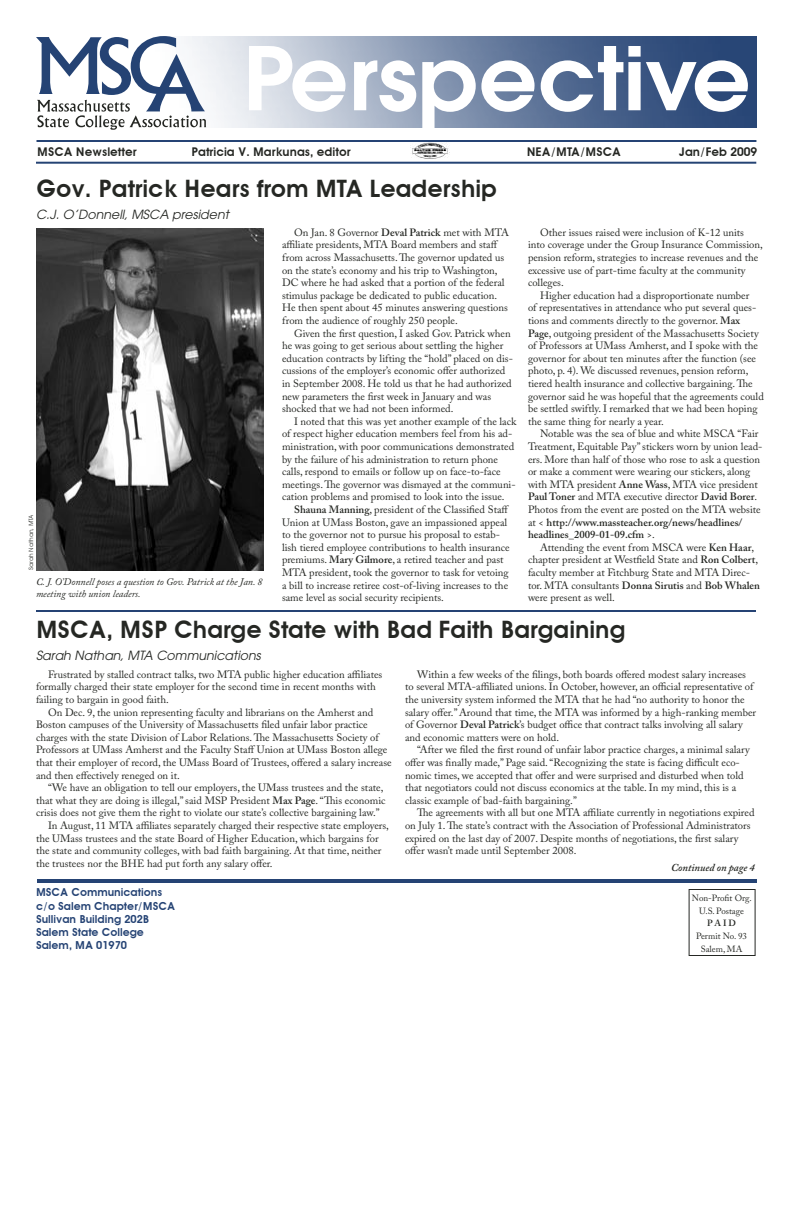
<style>
.page{position:relative;width:792px;height:1224px;background:#fff}
.page>*{position:absolute;margin:0;border:0;box-sizing:border-box;transform-origin:0 0}
.Headline{font:600 24px "Avant Garde";color:#252723}
.Headline-2{font:italic 12.6px "Avant Garde";color:#252723}
.Author{font:italic 12.6px "Avant Garde";color:#252723}
.t1{font:600 12px "Avant Garde";color:#252723}
.Subhead_2{font:600 11px/13.2px "Avant Garde";color:#254374}
.Body_text{font:10.6px/12.6px "Adobe Caslon Pro";color:#252723}
.Body_text-2{font:italic 600 10.6px "Adobe Caslon Pro";color:#252723}
.t2{font:italic 10px/12px "Adobe Caslon Pro";color:#252723}
.Body_text-3{font:9px "Adobe Caslon Pro";color:#252723}
.Body_text-4{font:600 9px "Adobe Caslon Pro";color:#252723}
.Subhead_2-2{font:6px "Avant Garde";color:#252723}
.s1{font-weight:600}
</style>
<div class="page">
<img style="left:206px;top:36px;width:550px;height:92px">
<div style="left:689px;top:889px;width:67px;height:67px;border:1px solid #252723"></div>
<svg style="left:36px;top:36px;width:170px;height:94px"></svg>
<hr style="left:37px;top:879px;width:720px;height:4px;background:#254374">
<hr style="left:36px;top:162px;width:720px;height:2px;background:#254374">
<img style="left:412px;top:143px;width:37px;height:16px">
<hr style="left:36px;top:140px;width:720px;height:2px;background:#254374">
<svg style="left:249px;top:46px;width:97px;height:66px"></svg>
<svg style="left:354px;top:60px;width:62px;height:52px"></svg>
<svg style="left:422px;top:60px;width:113px;height:68px"></svg>
<svg style="left:541px;top:46px;width:207px;height:66px"></svg>
<hr style="left:36px;top:610px;width:720px;height:2px;background:#254374">
<img style="left:36px;top:228px;width:228px;height:343px">
<p class="t1" style="left:37px;top:145px;width:101px">MSCA Newsletter</p>
<p class="t1" style="left:191px;top:145px;width:161px">Patricia V. Markunas, editor</p>
<p class="t1" style="left:527px;top:145px;width:96px">NEA/MTA/MSCA</p>
<p class="t1" style="left:679px;top:145px;width:79px">Jan/Feb 2009</p>
<p class="Headline" style="left:36px;top:175px;width:463px">Gov. Patrick Hears from MTA Leadership</p>
<p class="Author" style="left:36px;top:207px;width:194px">C.J. O’Donnell, MSCA president</p>
<p class="Subhead_2-2" style="left:27px;top:570px;width:57px;rotate:-90deg">Sarah Nathan, MTA</p>
<p class="t2" style="left:36px;top:576px;width:228px">C. J. O’Donnell poses a question to Gov. Patrick at the Jan. 8 meeting with union leaders.</p>
<p class="Body_text" style="left:282px;top:226px;width:228px;text-indent:12px">On Jan. 8 Governor <span class="s1">Deval Patrick</span> met with MTA affiliate presidents, MTA Board members and staff from across Massachusetts. The governor updated us on the state’s economy and his trip to Washington, DC where he had asked that a portion of the federal stimulus package be dedicated to public education.<br>He then spent about 45 minutes answering questions from the audience of roughly 250 people.</p>
<p class="Body_text" style="left:282px;top:327px;width:233px;text-indent:12px">Given the first question, I asked Gov. Patrick when he was going to get serious about settling the higher education contracts by lifting the “hold” placed on dis&shy;cussions of the employer’s economic offer authorized in September 2008. He told us that he had authorized new parameters the first week in January and was shocked that we had not been informed.</p>
<p class="Body_text" style="left:282px;top:415px;width:236px;text-indent:12px">I noted that this was yet another example of the lack of respect higher education members feel from his ad&shy;ministration, with poor communications demonstrated by the failure of his administration to return phone calls, respond to emails or follow up on face-to-face meetings. The governor was dismayed at the communi&shy;cation problems and promised to look into the issue.</p>
<p class="Body_text" style="left:282px;top:503px;width:229px;text-indent:12px"><span class="s1">Shauna Manning</span>, president of the Classified Staff Union at UMass Boston, gave an impassioned appeal to the governor not to pursue his proposal to estab&shy;lish tiered employee contributions to health insurance premiums. <span class="s1">Mary Gilmore</span>, a retired teacher and past MTA president, took the governor to task for vetoing a bill to increase retiree cost-of-living increases to the same level as social security recipients.</p>
<p class="Body_text" style="left:528px;top:226px;width:236px;text-indent:12px">Other issues raised were inclusion of K-12 units into coverage under the Group Insurance Commission, pension reform, strategies to increase revenues and the excessive use of part-time faculty at the community colleges.</p>
<p class="Body_text" style="left:528px;top:289px;width:237px;text-indent:12px">Higher education had a disproportionate number<br>of representatives in attendance who put several ques&shy;tions and comments directly to the governor. <span class="s1">Max Page</span>, outgoing president of the Massachusetts Society of Professors at UMass Amherst, and I spoke with the governor for about ten minutes after the function (see photo, p. 4). We discussed revenues, pension reform, tiered health insurance and collective bargaining. The governor said he was hopeful that the agreements could be settled swiftly. I remarked that we had been hoping the same thing for nearly a year.</p>
<p class="Body_text" style="left:528px;top:427px;width:236px;text-indent:12px">Notable was the sea of blue and white MSCA “Fair Treatment, Equitable Pay” stickers worn by union lead&shy;ers. More than half of those who rose to ask a question or make a comment were wearing our stickers, along with MTA president <span class="s1">Anne Wass</span>, MTA vice president <span class="s1">Paul Toner</span> and MTA executive director <span class="s1">David Borer</span>.<br>Photos from the event are posted on the MTA website at &lt; <span class="s1">http://www.massteacher.org/news/headlines/ headlines_2009-01-09.cfm</span> &gt;.</p>
<p class="Body_text" style="left:528px;top:541px;width:234px;text-indent:12px">Attending the event from MSCA were <span class="s1">Ken Haar</span>, chapter president at Westfield State and <span class="s1">Ron Colbert</span>, faculty member at Fitchburg State and MTA Direc&shy;tor. MTA consultants <span class="s1">Donna Sirutis</span> and <span class="s1">Bob Whalen </span>were present as well.</p>
<p class="Headline" style="left:36px;top:616px;width:591px">MSCA, MSP Charge State with Bad Faith Bargaining</p>
<p class="Headline-2" style="left:36px;top:648px;width:226px">Sarah Nathan, MTA Communications</p>
<p class="Body_text" style="left:405px;top:668px;width:353px;text-indent:12px">Within a few weeks of the filings, both boards offered modest salary increases to several MTA-affiliated unions. In October, however, an official representative of the university system informed the MTA that he had “no authority to honor the salary offer.” Around that time, the MTA was informed by a high-ranking member of Governor <span class="s1">Deval Patrick</span>’s budget office that contract talks involving all salary and economic matters were on hold.</p>
<p class="Body_text" style="left:405px;top:743px;width:346px;text-indent:12px">“After we filed the first round of unfair labor practice charges, a minimal salary offer was finally made,” Page said. “Recognizing the state is facing difficult eco&shy;nomic times, we accepted that offer and were surprised and disturbed when told that negotiators could not discuss economics at the table. In my mind, this is a classic example of bad-faith bargaining.”</p>
<p class="Body_text" style="left:405px;top:806px;width:351px;text-indent:12px">The agreements with all but one MTA affiliate currently in negotiations expired on July 1. The state’s contract with the Association of Professional Administrators expired on the last day of 2007. Despite months of negotiations, the first salary offer wasn’t made until September 2008.</p>
<p class="Body_text-2" style="left:671px;top:861px;width:85px">Continued on page 4</p>
<p class="Body_text" style="left:36px;top:668px;width:348px;text-indent:12px">Frustrated by stalled contract talks, two MTA public higher education affiliates formally charged their state employer for the second time in recent months with failing to bargain in good faith.</p>
<p class="Body_text" style="left:36px;top:706px;width:357px;text-indent:12px">On Dec. 9, the union representing faculty and librarians on the Amherst and Boston campuses of the University of Massachusetts filed unfair labor practice charges with the state Division of Labor Relations. The Massachusetts Society of Professors at UMass Amherst and the Faculty Staff Union at UMass Boston allege that their employer of record, the UMass Board of Trustees, offered a salary increase and then effectively reneged on it.</p>
<p class="Body_text" style="left:36px;top:781px;width:351px;text-indent:12px">“We have an obligation to tell our employers, the UMass trustees and the state, that what they are doing is illegal,” said MSP President <span class="s1">Max Page</span>. “This economic crisis does not give them the right to violate our state’s collective bargaining law.”</p>
<p class="Body_text" style="left:36px;top:819px;width:355px;text-indent:12px">In August, 11 MTA affiliates separately charged their respective state employers, the UMass trustees and the state Board of Higher Education, which bargains for the state and community colleges, with bad faith bargaining. At that time, neither the trustees nor the BHE had put forth any salary offer.</p>
<p class="Subhead_2" style="left:36px;top:886px;width:141px">MSCA Communications c/o Salem Chapter/MSCA</p>
<p class="Subhead_2" style="left:36px;top:912px;width:115px">Sullivan Building 202B</p>
<p class="Subhead_2" style="left:36px;top:925px;width:110px">Salem State College<br>Salem, MA 01970</p>
<p class="Body_text-3" style="left:692px;top:893px;width:61px">Non-Profit Org.</p>
<p class="Body_text-3" style="left:699px;top:905px;width:46px">U.S. Postage</p>
<p class="Body_text-4" style="left:707px;top:918px;width:30px">P A I D</p>
<p class="Body_text-3" style="left:696px;top:931px;width:53px">Permit No. 93</p>
<p class="Body_text-3" style="left:701px;top:943px;width:43px">Salem, MA</p>
</div>
